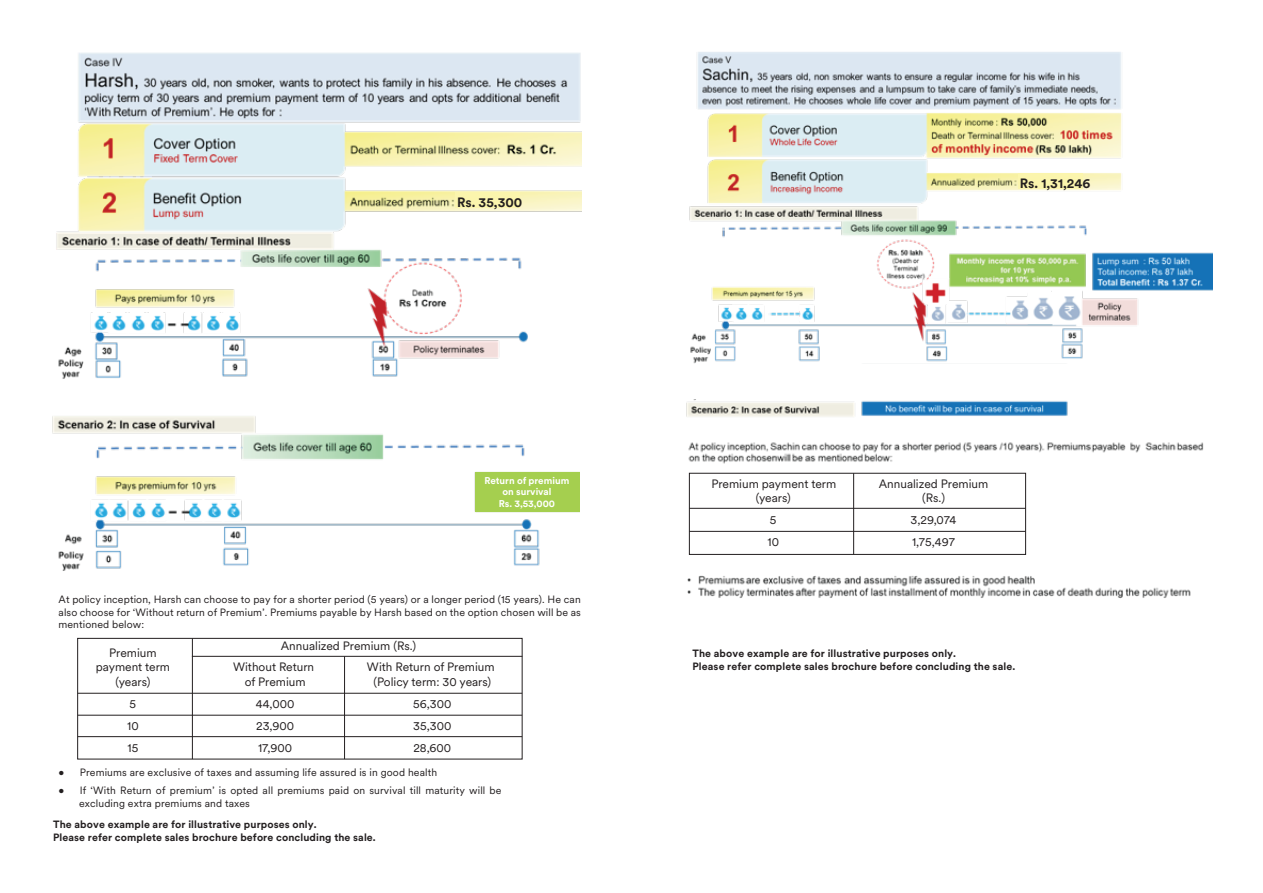
<style>
.page{position:relative;width:1263px;height:893px;background:#fff}
.page>*{position:absolute;margin:0;border:0;box-sizing:border-box;transform-origin:0 0}
.t1{font:700 13.35px "Met Life Circular";color:#231f20}
.t2{font:12px "Met Life Circular";color:#231f20}
.t3{font:10.5px/12.6px "Met Life Circular";letter-spacing:.01em;color:#231f20}
.t4{font:700 10.5px/12.6px "Met Life Circular";letter-spacing:.01em;color:#231f20}
.t5{font:700 9.75px/11.4px "Met Life Circular";color:#fff;text-align:center}
</style>
<div class="page">
<img style="left:56px;top:53px;width:526px;height:326px">
<img style="left:687px;top:575px;width:504px;height:24px">
<img style="left:689px;top:52px;width:523px;height:311px">
<img style="left:688px;top:442px;width:516px;height:22px">
<img style="left:686px;top:400px;width:382px;height:17px">
<div style="left:455px;top:193px;width:65px;height:15px;background:#fbf5ad"></div>
<div style="left:77px;top:638px;width:445px;height:121px;border:1px solid #231f20"></div>
<hr style="left:192px;top:638px;width:1px;height:121px;background:#231f20">
<hr style="left:192px;top:656px;width:330px;height:1px;background:#231f20">
<hr style="left:78px;top:693px;width:444px;height:1px;background:#231f20">
<hr style="left:78px;top:715px;width:444px;height:1px;background:#231f20">
<hr style="left:78px;top:736px;width:444px;height:1px;background:#231f20">
<hr style="left:344px;top:656px;width:1px;height:103px;background:#231f20">
<div style="left:1018px;top:174px;width:65px;height:15px;background:#fbf5ad"></div>
<div style="left:689px;top:473px;width:337px;height:82px;border:1px solid #231f20"></div>
<hr style="left:689px;top:508px;width:336px;height:1px;background:#231f20">
<hr style="left:853px;top:473px;width:1px;height:81px;background:#231f20">
<hr style="left:689px;top:531px;width:336px;height:1px;background:#231f20">
<img style="left:52px;top:416px;width:528px;height:155px">
<div style="left:476px;top:472px;width:104px;height:40px;background:#a5cf4f"></div>
<p class="t1" style="left:457px;top:193px;width:67px">Rs. 35,300</p>
<p class="t5" style="left:484px;top:474px;width:86px">Return of premium on survival<br>Rs. 3,53,000</p>
<p class="t3" style="left:59px;top:593px;width:524px;text-align:justify">At policy inception, Harsh can choose to pay for a shorter period (5 years) or a longer period (15 years). He can also choose for ‘Without return of Premium’. Premiums payable by Harsh based on the option chosen will be as mentioned below:</p>
<p class="t2" style="left:109px;top:645px;width:49px">Premium</p>
<p class="t2" style="left:281px;top:637px;width:137px">Annualized Premium (Rs.)</p>
<p class="t2" style="left:96px;top:659px;width:76px">payment term</p>
<p class="t2" style="left:233px;top:659px;width:83px">Without Return</p>
<p class="t2" style="left:367px;top:659px;width:129px">With Return of Premium</p>
<p class="t2" style="left:116px;top:674px;width:36px">(years)</p>
<p class="t2" style="left:245px;top:674px;width:62px">of Premium</p>
<p class="t2" style="left:374px;top:674px;width:119px">(Policy term: 30 years)</p>
<p class="t2" style="left:130px;top:695px;width:8px">5</p>
<p class="t2" style="left:256px;top:695px;width:40px">44,000</p>
<p class="t2" style="left:413px;top:695px;width:40px">56,300</p>
<p class="t2" style="left:127px;top:717px;width:13px">10</p>
<p class="t2" style="left:256px;top:717px;width:40px">23,900</p>
<p class="t2" style="left:413px;top:717px;width:40px">35,300</p>
<p class="t2" style="left:128px;top:739px;width:12px">15</p>
<p class="t2" style="left:258px;top:739px;width:36px">17,900</p>
<p class="t2" style="left:413px;top:739px;width:39px">28,600</p>
<p class="t3" style="left:59px;top:765px;width:380px">• Premiums are exclusive of taxes and assuming life assured is in good health</p>
<p class="t3" style="left:79px;top:784px;width:424px;text-indent:-21px">• If ‘With Return of premium’ is opted all premiums paid on survival till maturity will be excluding extra premiums and taxes</p>
<p class="t4" style="left:53px;top:817px;width:324px">The above example are for illustrative purposes only.<br>Please refer complete sales brochure before concluding the sale.</p>
<p class="t1" style="left:1020px;top:174px;width:72px">Rs. 1,31,246</p>
<p class="t2" style="left:711px;top:475px;width:126px">Premium payment term</p>
<p class="t2" style="left:879px;top:475px;width:111px">Annualized Premium</p>
<p class="t2" style="left:756px;top:490px;width:36px">(years)</p>
<p class="t2" style="left:922px;top:490px;width:24px">(Rs.)</p>
<p class="t2" style="left:770px;top:512px;width:8px">5</p>
<p class="t2" style="left:911px;top:512px;width:47px">3,29,074</p>
<p class="t2" style="left:767px;top:534px;width:13px">10</p>
<p class="t2" style="left:912px;top:534px;width:44px">1,75,497</p>
<p class="t4" style="left:692px;top:647px;width:324px">The above example are for illustrative purposes only.<br>Please refer complete sales brochure before concluding the sale.</p>
</div>
